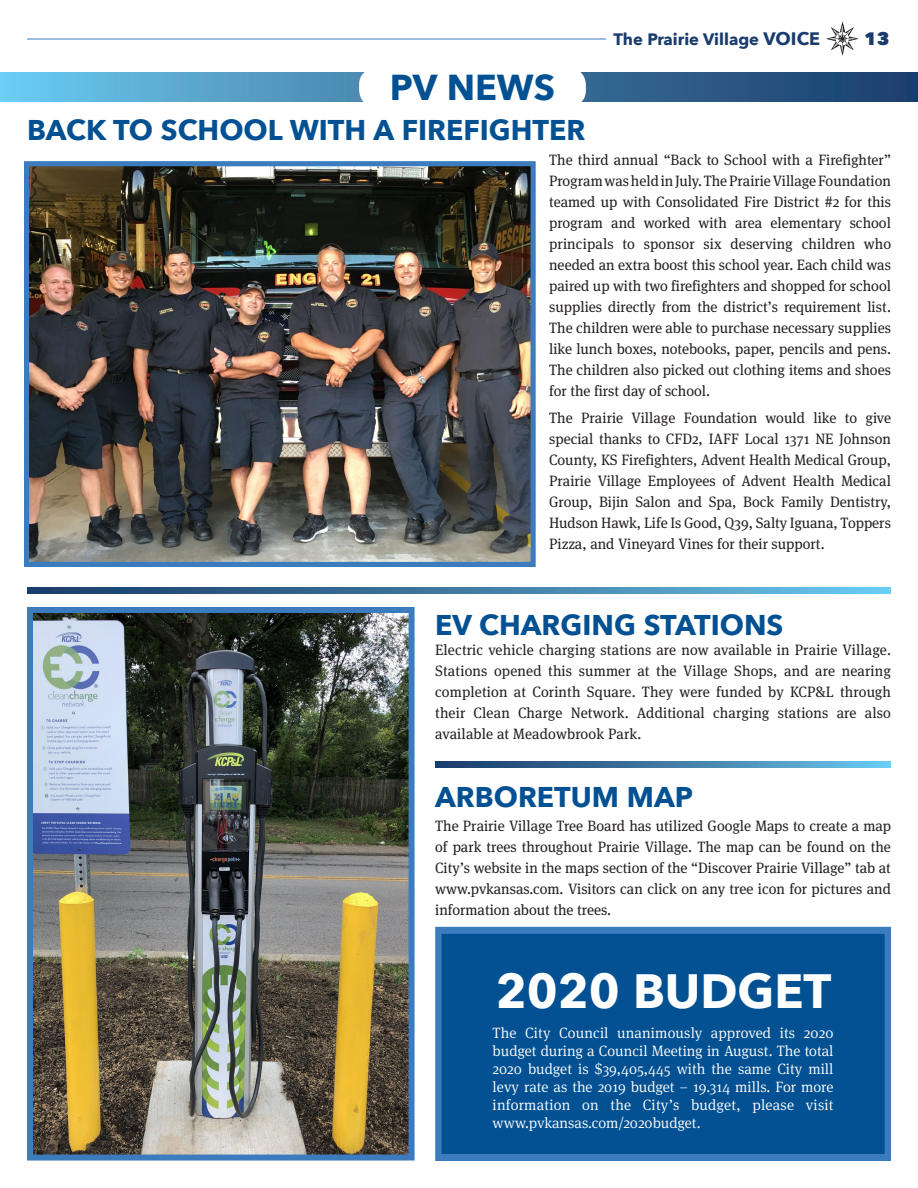
<style>
.page{position:relative;width:918px;height:1188px;background:#fff}
.page>*{position:absolute;margin:0;border:0;box-sizing:border-box;transform-origin:0 0}
.t1{font:700 48px "Avenir Next";color:#fff}
.t2{font:700 36px "Avenir Next";color:#035192}
.t3{font:700 28.5px "Avenir Next";color:#035192}
.t4{font:800 18px "Avenir Next";color:#193c6d}
.t5{font:700 16.5px "Avenir Next";color:#193c6d}
.t6{font:15px/21px "Meta Serif Pro";color:#231f20;text-align:justify}
.t7{font:300 15px/18px "Meta Serif Pro";letter-spacing:.01em;color:#fff;text-align:justify}
.s1{font-size:18px}
</style>
<div class="page">
<img style="left:826px;top:21px;width:33px;height:35px">
<hr style="left:27px;top:39px;width:579px;height:1px;background:#3c7bbd">
<img style="left:34px;top:614px;width:374px;height:540px">
<div style="left:27px;top:607px;width:388px;height:554px;border:6px solid #3c7bbd"></div>
<svg style="left:0;top:72px;width:918px;height:29px;background:#4280aa"></svg>
<div style="left:359px;top:68px;width:227px;height:39px;background:#fff;border-radius:16px"></div>
<svg style="left:27px;top:588px;width:864px;height:6px;background:#417da7"></svg>
<svg style="left:435px;top:762px;width:456px;height:6px;background:#417da7"></svg>
<img style="left:30px;top:167px;width:500px;height:394px">
<div style="left:24px;top:161px;width:512px;height:406px;border:5px solid #3c7bbd"></div>
<svg style="left:435px;top:926px;width:456px;height:235px;background:#095596"></svg>
<h2 class="t2" style="left:390px;top:56px;width:167px">PV NEWS</h2>
<h3 class="t3" style="left:27px;top:105px;width:560px">BACK TO SCHOOL WITH A FIREFIGHTER</h3>
<p class="t5" style="left:614px;top:25px;width:208px">The Prairie Village <span class="s1">VOICE</span></p>
<p class="t4" style="left:864px;top:27px;width:27px">13</p>
<p class="t6" style="left:549px;top:148px;width:343px">The third annual “Back to School with a Firefighter” Program was held in July. The Prairie Village Foundation teamed up with Consolidated Fire District #2 for this program and worked with area elementary school principals to sponsor six deserving children who needed an extra boost this school year. Each child was paired up with two firefighters and shopped for school supplies directly from the district’s requirement list.<br>The children were able to purchase necessary supplies like lunch boxes, notebooks, paper, pencils and pens.<br>The children also picked out clothing items and shoes for the first day of school.</p>
<p class="t6" style="left:549px;top:407px;width:343px">The Prairie Village Foundation would like to give special thanks to CFD2, IAFF Local 1371 NE Johnson County, KS Firefighters, Advent Health Medical Group, Prairie Village Employees of Advent Health Medical Group, Bijin Salon and Spa, Bock Family Dentistry, Hudson Hawk, Life Is Good, Q39, Salty Iguana, Toppers Pizza, and Vineyard Vines for their support.</p>
<h3 class="t3" style="left:435px;top:601px;width:350px">EV CHARGING STATIONS</h3>
<p class="t6" style="left:435px;top:639px;width:457px">Electric vehicle charging stations are now available in Prairie Village.<br>Stations opened this summer at the Village Shops, and are nearing completion at Corinth Square. They were funded by KCP&amp;L through their Clean Charge Network. Additional charging stations are also available at Meadowbrook Park.</p>
<h3 class="t3" style="left:435px;top:773px;width:259px">ARBORETUM MAP</h3>
<p class="t6" style="left:435px;top:814px;width:457px">The Prairie Village Tree Board has utilized Google Maps to create a map of park trees throughout Prairie Village. The map can be found on the City’s website in the maps section of the “Discover Prairie Village” tab at www.pvkansas.com. Visitors can click on any tree icon for pictures and information about the trees.</p>
<h1 class="t1" style="left:496px;top:949px;width:337px">2020 BUDGET</h1>
<p class="t7" style="left:493px;top:1023px;width:343px">The City Council unanimously approved its 2020 budget during a Council Meeting in August. The total 2020 budget is $39,405,445 with the same City mill levy rate as the 2019 budget – 19.314 mills. For more information on the City’s budget, please visit www.pvkansas.com/2020budget.</p>
</div>
